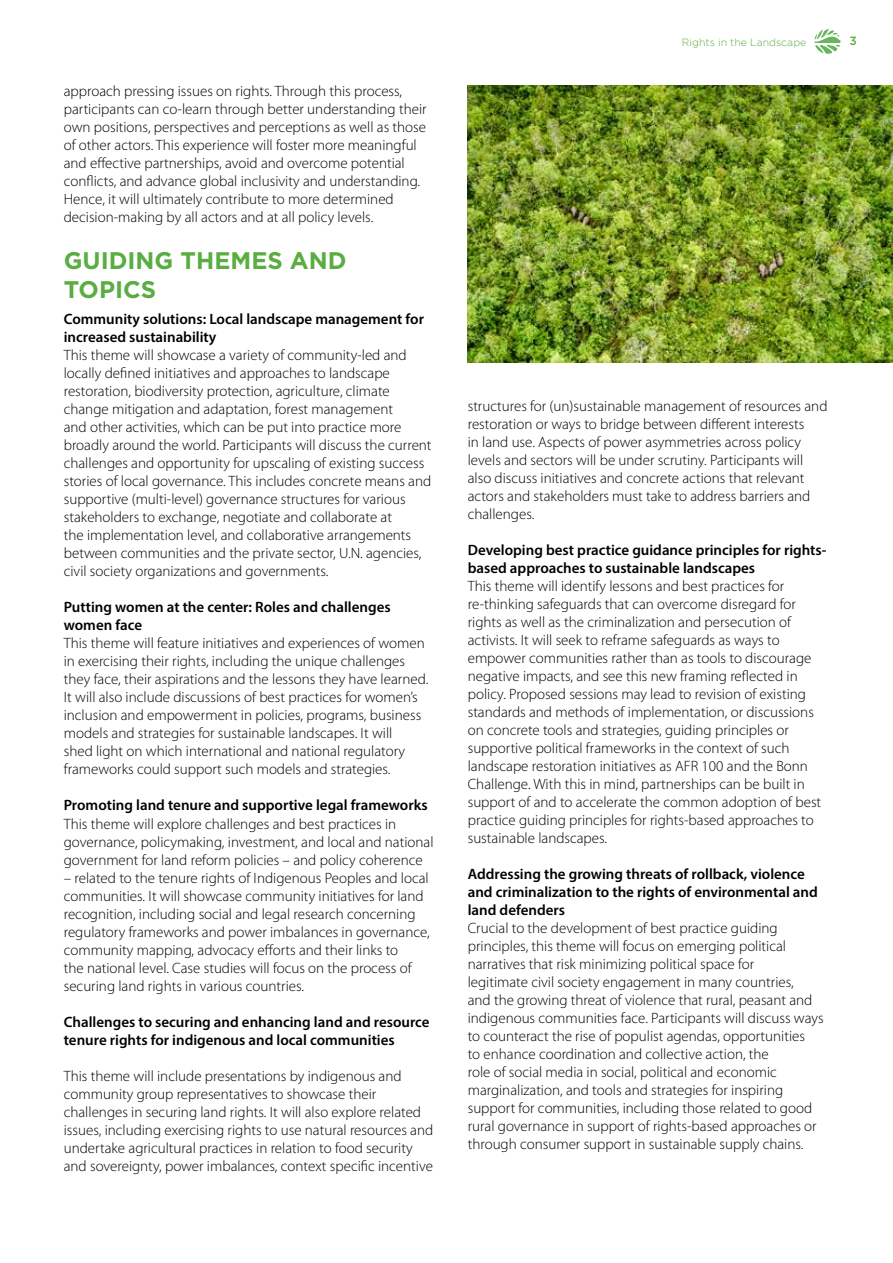
<style>
.page{position:relative;width:893px;height:1263px;background:#fff}
.page>*{position:absolute;margin:0;border:0;box-sizing:border-box;transform-origin:0 0}
.t1{font:700 24px/28.8px "Gotham";color:#59ad41}
.t2{font:300 15px/18px "Myriad Pro";color:#000}
.t3{font:600 15px/18px "Myriad Pro";color:#000}
.t4{font:500 12px "Gotham";color:#59ad41}
.t5{font:300 10.5px "Gotham";color:#59ad41}
</style>
<div class="page">
<svg style="left:814px;top:29px;width:26px;height:25px"></svg>
<img style="left:468px;top:85px;width:425px;height:277px">
<p class="t2" style="left:64px;top:83px;width:364px">approach pressing issues on rights. Through this process, participants can co-learn through better understanding their own positions, perspectives and perceptions as well as those of other actors. This experience will foster more meaningful and effective partnerships, avoid and overcome potential conflicts, and advance global inclusivity and understanding.<br>Hence, it will ultimately contribute to more determined decision-making by all actors and at all policy levels.</p>
<h1 class="t1" style="left:64px;top:246px;width:284px">GUIDING THEMES AND<br>TOPICS</h1>
<p class="t3" style="left:64px;top:310px;width:362px">Community solutions: Local landscape management for increased sustainability</p>
<p class="t2" style="left:64px;top:347px;width:369px">This theme will showcase a variety of community-led and locally defined initiatives and approaches to landscape restoration, biodiversity protection, agriculture, climate change mitigation and adaptation, forest management<br>and other activities, which can be put into practice more broadly around the world. Participants will discuss the current challenges and opportunity for upscaling of existing success stories of local governance. This includes concrete means and supportive (multi-level) governance structures for various stakeholders to exchange, negotiate and collaborate at<br>the implementation level, and collaborative arrangements between communities and the private sector, U.N. agencies, civil society organizations and governments.</p>
<p class="t3" style="left:64px;top:598px;width:328px">Putting women at the center: Roles and challenges women face</p>
<p class="t2" style="left:64px;top:635px;width:366px">This theme will feature initiatives and experiences of women in exercising their rights, including the unique challenges they face, their aspirations and the lessons they have learned.<br>It will also include discussions of best practices for women’s inclusion and empowerment in policies, programs, business models and strategies for sustainable landscapes. It will<br>shed light on which international and national regulatory frameworks could support such models and strategies.</p>
<p class="t3" style="left:64px;top:796px;width:365px">Promoting land tenure and supportive legal frameworks</p>
<p class="t2" style="left:64px;top:815px;width:371px">This theme will explore challenges and best practices in governance, policymaking, investment, and local and national government for land reform policies – and policy coherence</p>
<p class="t2" style="left:64px;top:869px;width:368px">– related to the tenure rights of Indigenous Peoples and local communities. It will showcase community initiatives for land recognition, including social and legal research concerning regulatory frameworks and power imbalances in governance, community mapping, advocacy efforts and their links to<br>the national level. Case studies will focus on the process of securing land rights in various countries.</p>
<p class="t3" style="left:64px;top:1012px;width:367px">Challenges to securing and enhancing land and resource tenure rights for indigenous and local communities</p>
<p class="t2" style="left:64px;top:1067px;width:371px">This theme will include presentations by indigenous and community group representatives to showcase their challenges in securing land rights. It will also explore related issues, including exercising rights to use natural resources and undertake agricultural practices in relation to food security and sovereignty, power imbalances, context specific incentive</p>
<p class="t5" style="left:682px;top:36px;width:126px">Rights in the Landscape</p>
<p class="t4" style="left:850px;top:33px;width:9px">3</p>
<p class="t2" style="left:468px;top:397px;width:361px">structures for (un)sustainable management of resources and restoration or ways to bridge between different interests<br>in land use. Aspects of power asymmetries across policy levels and sectors will be under scrutiny. Participants will also discuss initiatives and concrete actions that relevant actors and stakeholders must take to address barriers and challenges.</p>
<p class="t3" style="left:468px;top:541px;width:360px">Developing best practice guidance principles for rights&shy;based approaches to sustainable landscapes</p>
<p class="t2" style="left:468px;top:577px;width:355px">This theme will identify lessons and best practices for re-thinking safeguards that can overcome disregard for rights as well as the criminalization and persecution of activists. It will seek to reframe safeguards as ways to empower communities rather than as tools to discourage negative impacts, and see this new framing reflected in policy. Proposed sessions may lead to revision of existing standards and methods of implementation, or discussions on concrete tools and strategies, guiding principles or supportive political frameworks in the context of such landscape restoration initiatives as AFR 100 and the Bonn Challenge. With this in mind, partnerships can be built in support of and to accelerate the common adoption of best practice guiding principles for rights-based approaches to sustainable landscapes.</p>
<p class="t3" style="left:468px;top:865px;width:352px">Addressing the growing threats of rollback, violence and criminalization to the rights of environmental and land defenders</p>
<p class="t2" style="left:468px;top:919px;width:357px">Crucial to the development of best practice guiding principles, this theme will focus on emerging political narratives that risk minimizing political space for<br>legitimate civil society engagement in many countries,<br>and the growing threat of violence that rural, peasant and indigenous communities face. Participants will discuss ways to counteract the rise of populist agendas, opportunities<br>to enhance coordination and collective action, the<br>role of social media in social, political and economic marginalization, and tools and strategies for inspiring support for communities, including those related to good rural governance in support of rights-based approaches or through consumer support in sustainable supply chains.</p>
</div>
